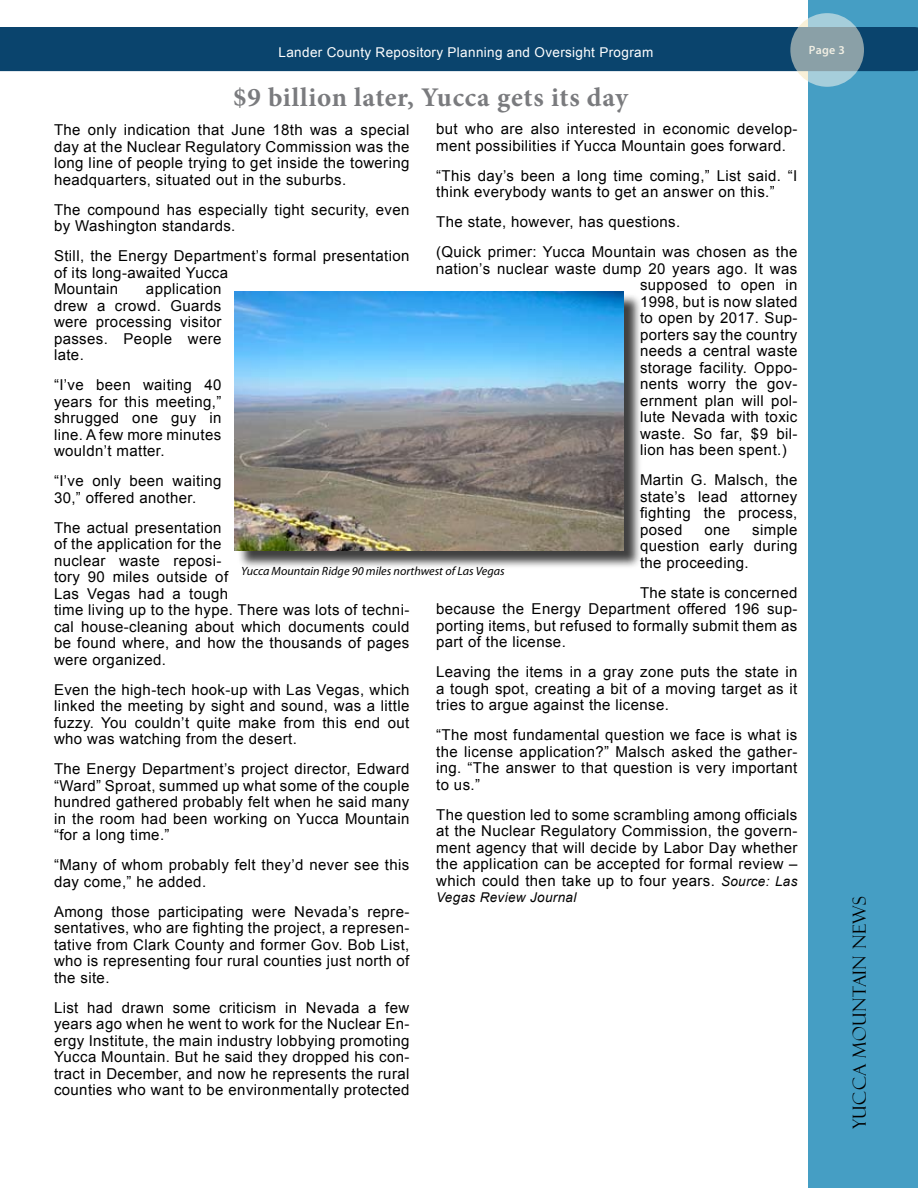
<style>
.page{position:relative;width:918px;height:1188px;background:#fff}
.page>*{position:absolute;margin:0;border:0;box-sizing:border-box;transform-origin:0 0}
.t1{font:700 27px "Minion Pro";letter-spacing:.025em;color:#7a7b7e}
.t2{font:18px "Felix Titling";letter-spacing:.025em;color:#000}
.t3{font:15px/16.5px "Arial";letter-spacing:.025em;color:#000;text-align:justify}
.t4{font:13.5px "Arial";letter-spacing:.025em;color:#fff}
.t5{font:italic 13.5px "Arial";letter-spacing:.025em;color:#000}
.t6{font:italic 12px "Myriad Pro";color:#000}
.t7{font:600 12px "Myriad Pro";color:#f0eee3}
.s1{font-style:italic;font-size:13.5px}
</style>
<div class="page">
<div style="left:808px;top:0;width:110px;height:1188px;background:#459ec4"></div>
<div style="left:0;top:27px;width:918px;height:44px;background:#0a446d"></div>
<svg style="left:790px;top:13px;width:74px;height:74px;background:#93adb5"></svg>
<div style="left:237px;top:293px;width:412px;height:282px;background:#000;opacity:.75"></div>
<img style="left:235px;top:291px;width:389px;height:260px">
<p class="t4" style="left:279px;top:43px;width:376px">Lander County Repository Planning and Oversight Program</p>
<p class="t7" style="left:809px;top:42px;width:38px">Page 3</p>
<h1 class="t1" style="left:233px;top:79px;width:396px">$9 billion later, Yucca gets its day</h1>
<p class="t3" style="left:436px;top:121px;width:363px">but who are also interested in economic develop&shy;ment possibilities if Yucca Mountain goes forward.</p>
<p class="t3" style="left:436px;top:167px;width:363px">“This day’s been a long time coming,” List said. “I think everybody wants to get an answer on this.”</p>
<p class="t3" style="left:436px;top:207px;width:363px;line-height:30px">The state, however, has questions.<br>(Quick primer: Yucca Mountain was chosen as the</p>
<p class="t3" style="left:640px;top:260px;width:159px;text-indent:-204px">nation’s nuclear waste dump 20 years ago. It was supposed to open in 1998, but is now slated to open by 2017. Sup&shy;porters say the country needs a central waste storage facility. Oppo&shy;nents worry the gov&shy;ernment plan will pol&shy;lute Nevada with toxic waste. So far, $9 bil&shy;lion has been spent.)</p>
<p class="t3" style="left:640px;top:472px;width:159px">Martin G. Malsch, the state’s lead attorney fighting the process, posed</p>
<p class="t3" style="left:54px;top:122px;width:357px">The only indication that June 18th was a special day at the Nuclear Regulatory Commission was the long line of people trying to get inside the towering headquarters, situated out in the suburbs.</p>
<p class="t3" style="left:54px;top:201px;width:357px">The compound has especially tight security, even by Washington standards.</p>
<p class="t3" style="left:54px;top:248px;width:357px;text-align:left">Still, the Energy Department’s formal presentation of its long-awaited Yucca<br>Mountain</p>
<p class="t3" style="left:54px;top:281px;width:169px;text-indent:92px">application drew a crowd. Guards were processing visitor passes. People were late.</p>
<p class="t3" style="left:54px;top:377px;width:169px">“I’ve been waiting 40 years for this meeting,” shrugged one guy in line. A few more minutes wouldn’t matter.</p>
<p class="t3" style="left:54px;top:473px;width:169px">“I’ve only been waiting<br>30,” offered another.</p>
<p class="t3" style="left:54px;top:519px;width:357px;text-align:left">The actual presentation<br>of the application for the<br>nuclear waste reposi-<br>tory 90 miles outside of<br>Las Vegas had a tough<br>time living up to the hype. There was lots of techni&shy;cal house-cleaning about which documents could be found where, and how the thousands of pages were organized.</p>
<p class="t3" style="left:54px;top:681px;width:357px">Even the high-tech hook-up with Las Vegas, which linked the meeting by sight and sound, was a little fuzzy. You couldn’t quite make from this end out who was watching from the desert.</p>
<p class="t3" style="left:54px;top:761px;width:357px">The Energy Department’s project director, Edward “Ward” Sproat, summed up what some of the couple hundred gathered probably felt when he said many in the room had been working on Yucca Mountain “for a long time.”</p>
<p class="t3" style="left:54px;top:857px;width:357px">“Many of whom probably felt they’d never see this day come,” he added.</p>
<p class="t3" style="left:54px;top:903px;width:357px">Among those participating were Nevada’s repre&shy;sentatives, who are fighting the project, a represen&shy;tative from Clark County and former Gov. Bob List, who is representing four rural counties just north of the site.</p>
<p class="t3" style="left:54px;top:999px;width:357px">List had drawn some criticism in Nevada a few years ago when he went to work for the Nuclear En&shy;ergy Institute, the main industry lobbying promoting Yucca Mountain. But he said they dropped his con&shy;tract in December, and now he represents the rural counties who want to be environmentally protected</p>
<p class="t3" style="left:640px;top:521px;width:159px;text-indent:112px">simple question early during the proceeding.</p>
<p class="t3" style="left:436px;top:584px;width:363px;text-indent:204px">The state is concerned because the Energy Department offered 196 sup&shy;porting items, but refused to formally submit them as part of the license.</p>
<p class="t3" style="left:436px;top:664px;width:363px">Leaving the items in a gray zone puts the state in a tough spot, creating a bit of a moving target as it tries to argue against the license.</p>
<p class="t3" style="left:436px;top:727px;width:363px">“The most fundamental question we face is what is the license application?” Malsch asked the gather&shy;ing. “The answer to that question is very important to us.”</p>
<p class="t3" style="left:436px;top:806px;width:363px">The question led to some scrambling among officials at the Nuclear Regulatory Commission, the govern&shy;ment agency that will decide by Labor Day whether the application can be accepted for formal review – which could then take up to four years. <span class="s1">Source: Las</span></p>
<p class="t5" style="left:436px;top:889px;width:142px">Vegas Review Journal</p>
<p class="t3" style="left:704px;top:521px;width:27px">one</p>
<p class="t6" style="left:241px;top:564px;width:265px">Yucca Mountain Ridge 90 miles northwest of Las Vegas</p>
<p class="t2" style="left:849px;top:1129px;width:235px;rotate:-90deg">Yucca Mountain News</p>
</div>
